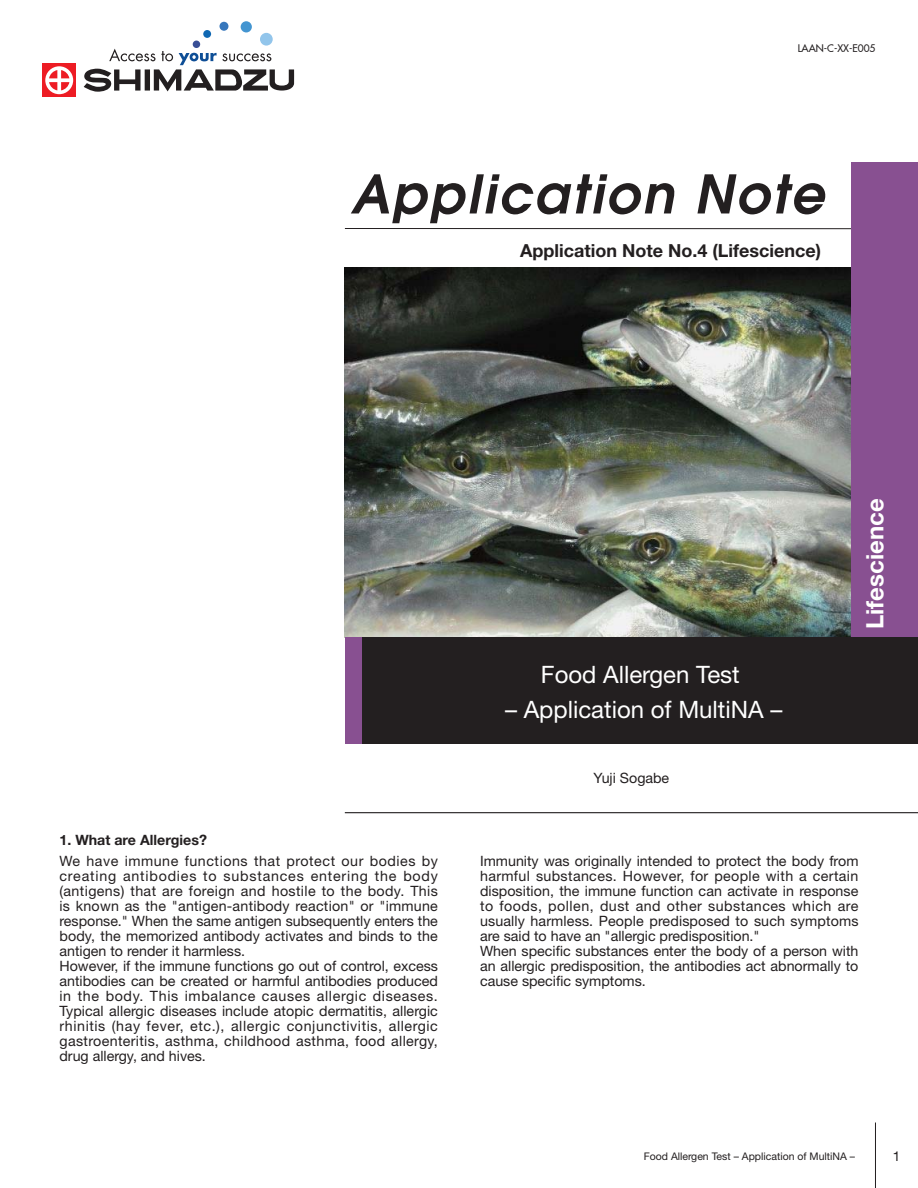
<style>
.page{position:relative;width:918px;height:1188px;background:#fff}
.page>*{position:absolute;margin:0;border:0;box-sizing:border-box;transform-origin:0 0}
.t1{font:24px "Helvetica Neue LT Std";color:#fff}
.t2{font:700 24px "Helvetica Neue LT Std";color:#fff}
.t3{font:700 18px "Helvetica Neue LT Std";color:#231f20}
.t4{font:14.25px/15px "Helvetica Neue LT Std";letter-spacing:.005em;color:#231f20}
.t5{font:700 14.25px "Helvetica Neue LT Std";color:#231f20}
.t6{font:13.5px "Helvetica Neue LT Std";color:#231f20}
.t7{font:10.5px "Helvetica Neue LT Std";color:#231f20}
.t8{font:10.5px "Fusi Normal";color:#231f20}
</style>
<div class="page">
<hr style="left:875px;top:1123px;width:1px;height:65px;background:#231f20">
<img style="left:345px;top:268px;width:506px;height:370px">
<hr style="left:345px;top:228px;width:510px;height:1px;background:#231f20">
<div style="left:851px;top:162px;width:67px;height:489px;background:#885091"></div>
<div style="left:358px;top:638px;width:560px;height:106px;background:#231f20"></div>
<div style="left:345px;top:638px;width:17px;height:106px;background:#885091"></div>
<hr style="left:345px;top:812px;width:573px;height:1px;background:#231f20">
<svg style="left:351px;top:174px;width:324px;height:49px"></svg>
<svg style="left:697px;top:174px;width:129px;height:40px"></svg>
<div style="left:43px;top:63px;width:33px;height:34px;background:#ed1c24"></div>
<svg style="left:45px;top:66px;width:28px;height:28px"></svg>
<svg style="left:84px;top:49px;width:210px;height:43px"></svg>
<div style="left:193px;top:41px;width:7px;height:7px;background:#394f96;border-radius:50%"></div>
<div style="left:203px;top:30px;width:8px;height:8px;background:#0f68b3;border-radius:50%"></div>
<div style="left:220px;top:22px;width:8px;height:9px;background:#3777bc;border-radius:50%"></div>
<div style="left:241px;top:21px;width:11px;height:11px;background:#4395d1;border-radius:50%"></div>
<div style="left:260px;top:33px;width:13px;height:13px;background:#92c5eb;border-radius:50%"></div>
<p class="t8" style="left:798px;top:41px;width:79px">LAAN-C-XX-E005</p>
<p class="t3" style="left:520px;top:244px;width:302px">Application Note No.4 (Lifescience)</p>
<h1 class="t1" style="left:541px;top:666px;width:200px">Food Allergen Test</h1>
<h1 class="t1" style="left:505px;top:701px;width:279px">– Application of MultiNA –</h1>
<h1 class="t2" style="left:866px;top:629px;width:132px;rotate:-90deg">Lifescience</h1>
<p class="t5" style="left:60px;top:835px;width:149px">1. What are Allergies?</p>
<p class="t4" style="left:594px;top:772px;width:77px">Yuji Sogabe</p>
<p class="t4" style="left:60px;top:856px;width:380px">We have immune functions that protect our bodies by creating antibodies to substances entering the body (antigens) that are foreign and hostile to the body. This is known as the "antigen-antibody reaction" or "immune response." When the same antigen subsequently enters the body, the memorized antibody activates and binds to the antigen to render it harmless.<br>However, if the immune functions go out of control, excess antibodies can be created or harmful antibodies produced in the body. This imbalance causes allergic diseases.<br>Typical allergic diseases include atopic dermatitis, allergic rhinitis (hay fever, etc.), allergic conjunctivitis, allergic gastroenteritis, asthma, childhood asthma, food allergy, drug allergy, and hives.</p>
<p class="t4" style="left:480px;top:856px;width:380px">Immunity was originally intended to protect the body from harmful substances. However, for people with a certain disposition, the immune function can activate in response to foods, pollen, dust and other substances which are usually harmless. People predisposed to such symptoms are said to have an "allergic predisposition."<br>When specific substances enter the body of a person with an allergic predisposition, the antibodies act abnormally to cause specific symptoms.</p>
<p class="t7" style="left:644px;top:1153px;width:213px">Food Allergen Test – Application of MultiNA –</p>
<p class="t6" style="left:893px;top:1151px;width:9px">1</p>
</div>
